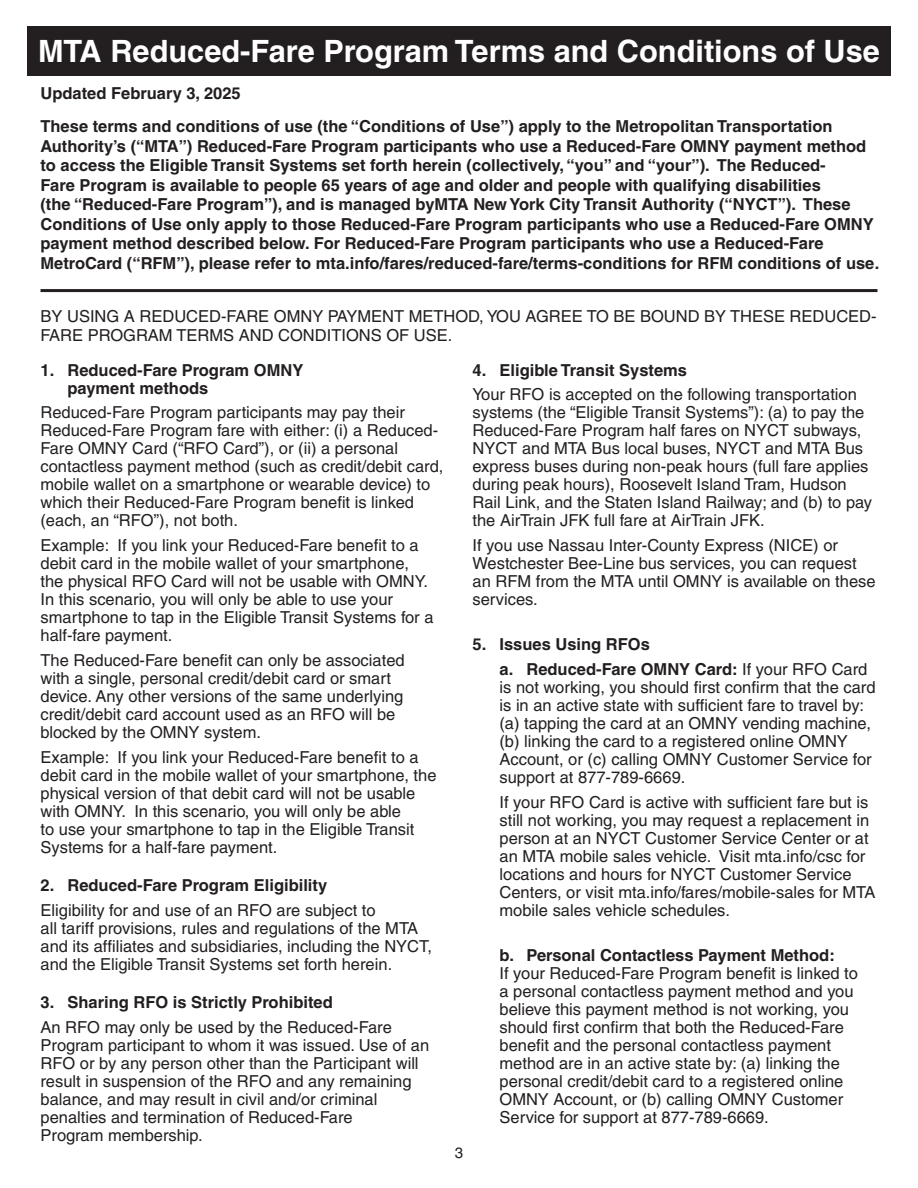
<style>
.page{position:relative;width:918px;height:1188px;background:#fff}
.page>*{position:absolute;margin:0;border:0;box-sizing:border-box;transform-origin:0 0}
.t1{font:700 30.75px "Helvetica LT Pro";color:#fff}
.BodyTxt{font:16.5px/18px "Helvetica LT Pro";color:#231f20}
.Head_Body{font:700 16.5px/19.5px "Helvetica LT Pro";color:#231f20}
.BodyTxt-2{font:700 16.5px "Helvetica LT Pro";color:#231f20}
.Head_Body-2{font:15px "Helvetica LT Pro";color:#231f20}
.s1{font-weight:700}
</style>
<div class="page">
<hr style="left:40px;top:289px;width:838px;height:3px;background:#231f20">
<div style="left:27px;top:26px;width:864px;height:50px;background:#231f20"></div>
<p class="t1" style="left:38px;top:32px;width:843px">MTA Reduced-Fare Program Terms and Conditions of Use</p>
<p class="Head_Body" style="left:40px;top:84px;width:202px">Updated February 3, 2025</p>
<p class="Head_Body" style="left:40px;top:117px;width:840px">These terms and conditions of use (the “Conditions of Use”) apply to the Metropolitan Transportation Authority’s (“MTA”) Reduced-Fare Program participants who use a Reduced-Fare OMNY payment method to access the Eligible Transit Systems set forth herein (collectively, “you” and “your”). The Reduced-<br>Fare Program is available to people 65 years of age and older and people with qualifying disabilities<br>(the “Reduced-Fare Program”), and is managed byMTA New York City Transit Authority (“NYCT”). These Conditions of Use only apply to those Reduced-Fare Program participants who use a Reduced-Fare OMNY payment method described below. For Reduced-Fare Program participants who use a Reduced-Fare MetroCard (“RFM”), please refer to mta.info/fares/reduced-fare/terms-conditions for RFM conditions of use.</p>
<p class="BodyTxt" style="left:40px;top:306px;width:838px;line-height:19.5px">BY USING A REDUCED-FARE OMNY PAYMENT METHOD, YOU AGREE TO BE BOUND BY THESE REDUCED-<br>FARE PROGRAM TERMS AND CONDITIONS OF USE.</p>
<p class="Head_Body" style="left:68px;top:361px;width:237px;line-height:18px;text-indent:-27px">1. Reduced-Fare Program OMNY payment methods</p>
<p class="BodyTxt" style="left:40px;top:403px;width:405px">Reduced-Fare Program participants may pay their Reduced-Fare Program fare with either: (i) a Reduced-Fare OMNY Card (“RFO Card”), or (ii) a personal contactless payment method (such as credit/debit card, mobile wallet on a smartphone or wearable device) to which their Reduced-Fare Program benefit is linked (each, an “RFO”), not both.</p>
<p class="BodyTxt" style="left:40px;top:536px;width:395px">Example: If you link your Reduced-Fare benefit to a debit card in the mobile wallet of your smartphone, the physical RFO Card will not be usable with OMNY.<br>In this scenario, you will only be able to use your smartphone to tap in the Eligible Transit Systems for a half-fare payment.</p>
<p class="BodyTxt" style="left:40px;top:651px;width:366px">The Reduced-Fare benefit can only be associated with a single, personal credit/debit card or smart device. Any other versions of the same underlying credit/debit card account used as an RFO will be blocked by the OMNY system.</p>
<p class="BodyTxt" style="left:40px;top:748px;width:398px">Example: If you link your Reduced-Fare benefit to a debit card in the mobile wallet of your smartphone, the physical version of that debit card will not be usable with OMNY. In this scenario, you will only be able<br>to use your smartphone to tap in the Eligible Transit Systems for a half-fare payment.</p>
<p class="BodyTxt-2" style="left:40px;top:875px;width:288px">2. Reduced-Fare Program Eligibility</p>
<p class="BodyTxt" style="left:40px;top:901px;width:393px">Eligibility for and use of an RFO are subject to<br>all tariff provisions, rules and regulations of the MTA and its affiliates and subsidiaries, including the NYCT, and the Eligible Transit Systems set forth herein.</p>
<p class="Head_Body" style="left:40px;top:992px;width:294px">3. Sharing RFO is Strictly Prohibited</p>
<p class="BodyTxt" style="left:40px;top:1018px;width:390px">An RFO may only be used by the Reduced-Fare Program participant to whom it was issued. Use of an RFO or by any person other than the Participant will result in suspension of the RFO and any remaining balance, and may result in civil and/or criminal penalties and termination of Reduced-Fare<br>Program membership.</p>
<p class="Head_Body-2" style="left:455px;top:1144px;width:10px">3</p>
<p class="Head_Body" style="left:472px;top:360px;width:216px">4. Eligible Transit Systems</p>
<p class="BodyTxt" style="left:472px;top:385px;width:401px">Your RFO is accepted on the following transportation systems (the “Eligible Transit Systems”): (a) to pay the Reduced-Fare Program half fares on NYCT subways, NYCT and MTA Bus local buses, NYCT and MTA Bus express buses during non-peak hours (full fare applies during peak hours), Roosevelt Island Tram, Hudson Rail Link, and the Staten Island Railway; and (b) to pay the AirTrain JFK full fare at AirTrain JFK.</p>
<p class="BodyTxt" style="left:472px;top:536px;width:405px">If you use Nassau Inter-County Express (NICE) or Westchester Bee-Line bus services, you can request an RFM from the MTA until OMNY is available on these services.</p>
<p class="BodyTxt-2" style="left:472px;top:634px;width:179px">5. Issues Using RFOs</p>
<p class="BodyTxt" style="left:500px;top:660px;width:378px"><span class="s1">a. Reduced-Fare OMNY Card:</span> If your RFO Card is not working, you should first confirm that the card is in an active state with sufficient fare to travel by: (a) tapping the card at an OMNY vending machine, (b) linking the card to a registered online OMNY Account, or (c) calling OMNY Customer Service for support at 877-789-6669.</p>
<p class="BodyTxt" style="left:500px;top:793px;width:377px">If your RFO Card is active with sufficient fare but is still not working, you may request a replacement in person at an NYCT Customer Service Center or at an MTA mobile sales vehicle. Visit mta.info/csc for locations and hours for NYCT Customer Service Centers, or visit mta.info/fares/mobile-sales for MTA mobile sales vehicle schedules.</p>
<p class="BodyTxt" style="left:500px;top:946px;width:360px"><span class="s1">b. Personal Contactless Payment Method:<br></span>If your Reduced-Fare Program benefit is linked to a personal contactless payment method and you believe this payment method is not working, you should first confirm that both the Reduced-Fare benefit and the personal contactless payment method are in an active state by: (a) linking the personal credit/debit card to a registered online OMNY Account, or (b) calling OMNY Customer Service for support at 877-789-6669.</p>
</div>
